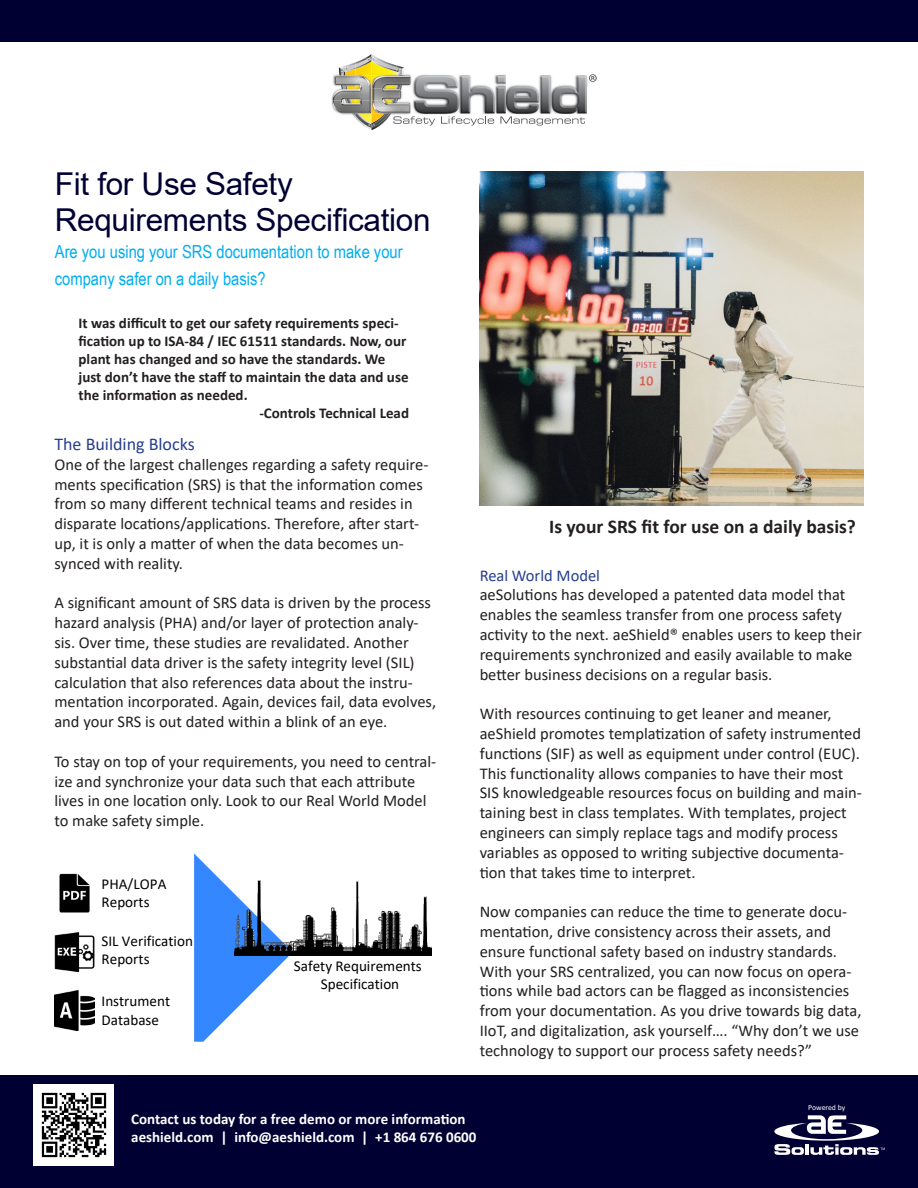
<style>
.page{position:relative;width:918px;height:1188px;background:#fff}
.page>*{position:absolute;margin:0;border:0;box-sizing:border-box;transform-origin:0 0}
.t1{font:31.5px "Arial";letter-spacing:-.01em;color:#003}
.t2{font:700 19.5px "Calibri";color:#231f20}
.t3{font:18px/27px "Arial Narrow";color:#00aeef}
.t4{font:18px "Calibri";color:#253f8e}
.t5{font:16.5px/19.8px "Calibri";color:#231f20}
.t6{font:16.5px "Calibri";color:#253f8e}
.t7{font:15.15px/18.1px "Calibri";color:#000}
.t8{font:700 15px/18px "Calibri";color:#231f20}
.t9{font:700 15px/18px "Calibri";color:#fff}
.t10{font:7.8px "Calibri";letter-spacing:-.005em;color:#fff}
</style>
<div class="page">
<div style="left:0;top:1075px;width:918px;height:113px;background:#003"></div>
<img style="left:435px;top:75px;width:153px;height:12px">
<img style="left:585px;top:87px;width:2px;height:27px">
<img style="left:435px;top:113px;width:150px;height:10px">
<svg style="left:589px;top:74px;width:8px;height:8px"></svg>
<img style="left:435px;top:76px;width:151px;height:37px">
<img style="left:332px;top:94px;width:1px;height:14px">
<svg style="left:333px;top:54px;width:102px;height:77px"></svg>
<svg style="left:441px;top:116px;width:53px;height:10px"></svg>
<svg style="left:500px;top:116px;width:85px;height:10px"></svg>
<div style="left:0;top:0;width:918px;height:42px;background:#003"></div>
<svg style="left:774px;top:1115px;width:111px;height:40px"></svg>
<img style="left:33px;top:1084px;width:81px;height:81px">
<svg style="left:194px;top:854px;width:95px;height:188px"></svg>
<img style="left:234px;top:881px;width:198px;height:75px">
<img style="left:59px;top:873px;width:31px;height:40px">
<img style="left:55px;top:932px;width:39px;height:40px">
<img style="left:55px;top:991px;width:39px;height:39px">
<img style="left:479px;top:172px;width:385px;height:333px">
<p class="t1" style="left:55px;top:162px;width:239px">Fit for Use Safety</p>
<p class="t1" style="left:55px;top:198px;width:377px">Requirements Specification</p>
<p class="t3" style="left:55px;top:238px;width:349px">Are you using your SRS documentation to make your company safer on a daily basis?</p>
<p class="t8" style="left:79px;top:314px;width:331px">It was difficult to get our safety requirements speci&shy;fication up to ISA-84 / IEC 61511 standards. Now, our plant has changed and so have the standards. We just don’t have the staff to maintain the data and use the information as needed.</p>
<p class="t8" style="left:259px;top:404px;width:151px">-Controls Technical Lead</p>
<p class="t4" style="left:54px;top:431px;width:142px">The Building Blocks</p>
<p class="t5" style="left:54px;top:454px;width:376px">One of the largest challenges regarding a safety require&shy;ments specification (SRS) is that the information comes from so many different technical teams and resides in disparate locations/applications. Therefore, after start&shy;up, it is only a matter of when the data becomes un&shy;synced with reality.</p>
<p class="t5" style="left:54px;top:593px;width:383px">A significant amount of SRS data is driven by the process hazard analysis (PHA) and/or layer of protection analy&shy;sis. Over time, these studies are revalidated. Another substantial data driver is the safety integrity level (SIL) calculation that also references data about the instru&shy;mentation incorporated. Again, devices fail, data evolves, and your SRS is out dated within a blink of an eye.</p>
<p class="t5" style="left:54px;top:751px;width:383px">To stay on top of your requirements, you need to central&shy;ize and synchronize your data such that each attribute lives in one location only. Look to our Real World Model to make safety simple.</p>
<p class="t7" style="left:102px;top:874px;width:66px">PHA/LOPA<br>Reports</p>
<p class="t7" style="left:102px;top:931px;width:93px">SIL Verification<br>Reports</p>
<p class="t7" style="left:102px;top:992px;width:70px">Instrument<br>Database</p>
<p class="t7" style="left:294px;top:956px;width:129px;text-align:center">Safety Requirements<br>Specification</p>
<p class="t2" style="left:549px;top:513px;width:308px">Is your SRS fit for use on a daily basis?</p>
<p class="t6" style="left:480px;top:564px;width:122px">Real World Model</p>
<p class="t5" style="left:480px;top:585px;width:384px">aeSolutions has developed a patented data model that enables the seamless transfer from one process safety activity to the next. aeShield® enables users to keep their requirements synchronized and easily available to make better business decisions on a regular basis.</p>
<p class="t5" style="left:480px;top:703px;width:384px">With resources continuing to get leaner and meaner, aeShield promotes templatization of safety instrumented functions (SIF) as well as equipment under control (EUC).<br>This functionality allows companies to have their most SIS knowledgeable resources focus on building and main&shy;taining best in class templates. With templates, project engineers can simply replace tags and modify process variables as opposed to writing subjective documenta&shy;tion that takes time to interpret.</p>
<p class="t5" style="left:480px;top:901px;width:383px">Now companies can reduce the time to generate docu&shy;mentation, drive consistency across their assets, and ensure functional safety based on industry standards.<br>With your SRS centralized, you can now focus on opera&shy;tions while bad actors can be flagged as inconsistencies from your documentation. As you drive towards big data, IIoT, and digitalization, ask yourself…. “Why don’t we use technology to support our process safety needs?”</p>
<p class="t10" style="left:808px;top:1103px;width:38px">Powered by</p>
<p class="t9" style="left:131px;top:1110px;width:347px">Contact us today for a free demo or more information aeshield.com | info@aeshield.com | +1 864 676 0600</p>
</div>
